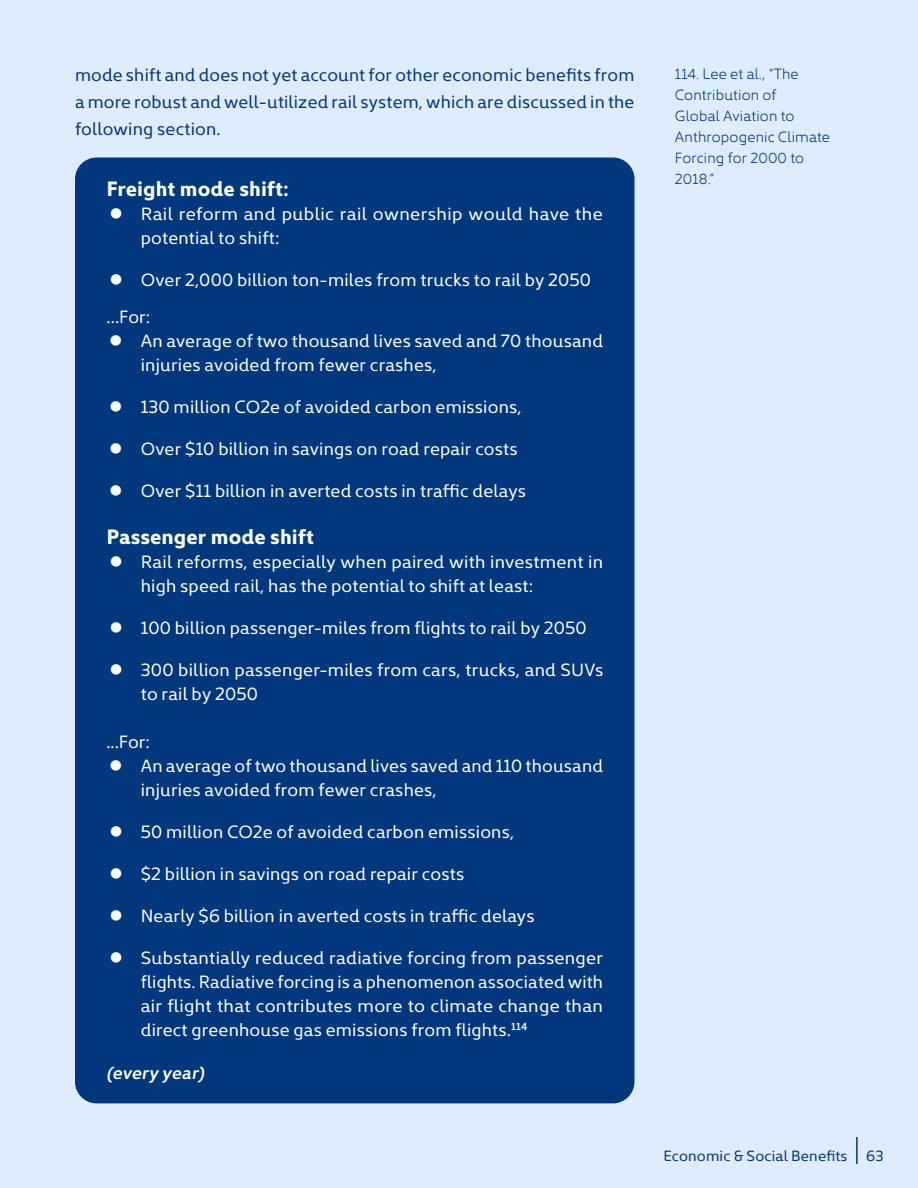
<style>
.page{position:relative;width:918px;height:1188px;background:#deecff}
.page>*{position:absolute;margin:0;border:0;box-sizing:border-box;transform-origin:0 0}
.t1{font:700 21px "Kyrial Display Pro";color:#fff}
.t2{font:18px/24px "Kyrial Display Pro";letter-spacing:.01em;color:#fff}
.t3{font:18px/27px "Kyrial Display Pro";letter-spacing:.01em;color:#01377d;text-align:justify}
.t4{font:italic 600 18px "Kyrial Display Pro";letter-spacing:.01em;color:#fff}
.t5{font:300 15px/21px "Kyrial Display Pro";letter-spacing:.01em;color:#01377d}
.t6{font:15px "Kyrial Display Pro";letter-spacing:.01em;color:#01377d}
</style>
<div class="page">
<hr style="left:856px;top:1137px;width:2px;height:27px;background:#01377d">
<div style="left:75px;top:158px;width:560px;height:945px;background:#01377d;border-radius:22px"></div>
<p class="t3" style="left:75px;top:60px;width:561px">mode shift and does not yet account for other economic benefits from a more robust and well-utilized rail system, which are discussed in the following section.</p>
<p class="t1" style="left:106px;top:173px;width:184px">Freight mode shift:</p>
<p class="t2" style="left:141px;top:200px;width:464px">Rail reform and public rail ownership would have the potential to shift:</p>
<p class="t2" style="left:106px;top:259px;width:486px;line-height:37.8px;text-indent:35px">Over 2,000 billion ton-miles from trucks to rail by 2050 …For:</p>
<p class="t2" style="left:141px;top:328px;width:464px">An average of two thousand lives saved and 70 thousand injuries avoided from fewer crashes,</p>
<p class="t2" style="left:141px;top:394px;width:383px">130 million CO2e of avoided carbon emissions,</p>
<p class="t2" style="left:141px;top:436px;width:378px">Over $10 billion in savings on road repair costs</p>
<p class="t2" style="left:141px;top:478px;width:387px">Over $11 billion in averted costs in traffic delays</p>
<p class="t1" style="left:106px;top:521px;width:209px">Passenger mode shift</p>
<p class="t2" style="left:141px;top:548px;width:464px">Rail reforms, especially when paired with investment in high speed rail, has the potential to shift at least:</p>
<p class="t2" style="left:141px;top:614px;width:447px">100 billion passenger-miles from flights to rail by 2050</p>
<p class="t2" style="left:141px;top:656px;width:464px">300 billion passenger-miles from cars, trucks, and SUVs to rail by 2050</p>
<p class="t2" style="left:141px;top:729px;width:464px;text-indent:-35px">...For:<br>An average of two thousand lives saved and 110 thousand injuries avoided from fewer crashes,</p>
<p class="t2" style="left:141px;top:819px;width:375px">50 million CO2e of avoided carbon emissions,</p>
<p class="t2" style="left:141px;top:861px;width:325px">$2 billion in savings on road repair costs</p>
<p class="t2" style="left:141px;top:903px;width:395px">Nearly $6 billion in averted costs in traffic delays</p>
<p class="t2" style="left:141px;top:945px;width:464px;text-align:justify">Substantially reduced radiative forcing from passenger flights. Radiative forcing is a phenomenon associated with air flight that contributes more to climate change than direct greenhouse gas emissions from flights.<sup>114</sup></p>
<p class="t4" style="left:106px;top:1060px;width:99px">(every year)</p>
<p class="t5" style="left:675px;top:62px;width:157px">114. Lee et al., “The<br>Contribution of<br>Global Aviation to<br>Anthropogenic Climate<br>Forcing for 2000 to<br>2018.”</p>
<p class="t6" style="left:663px;top:1146px;width:222px">Economic &amp; Social Benefits 63</p>
</div>
